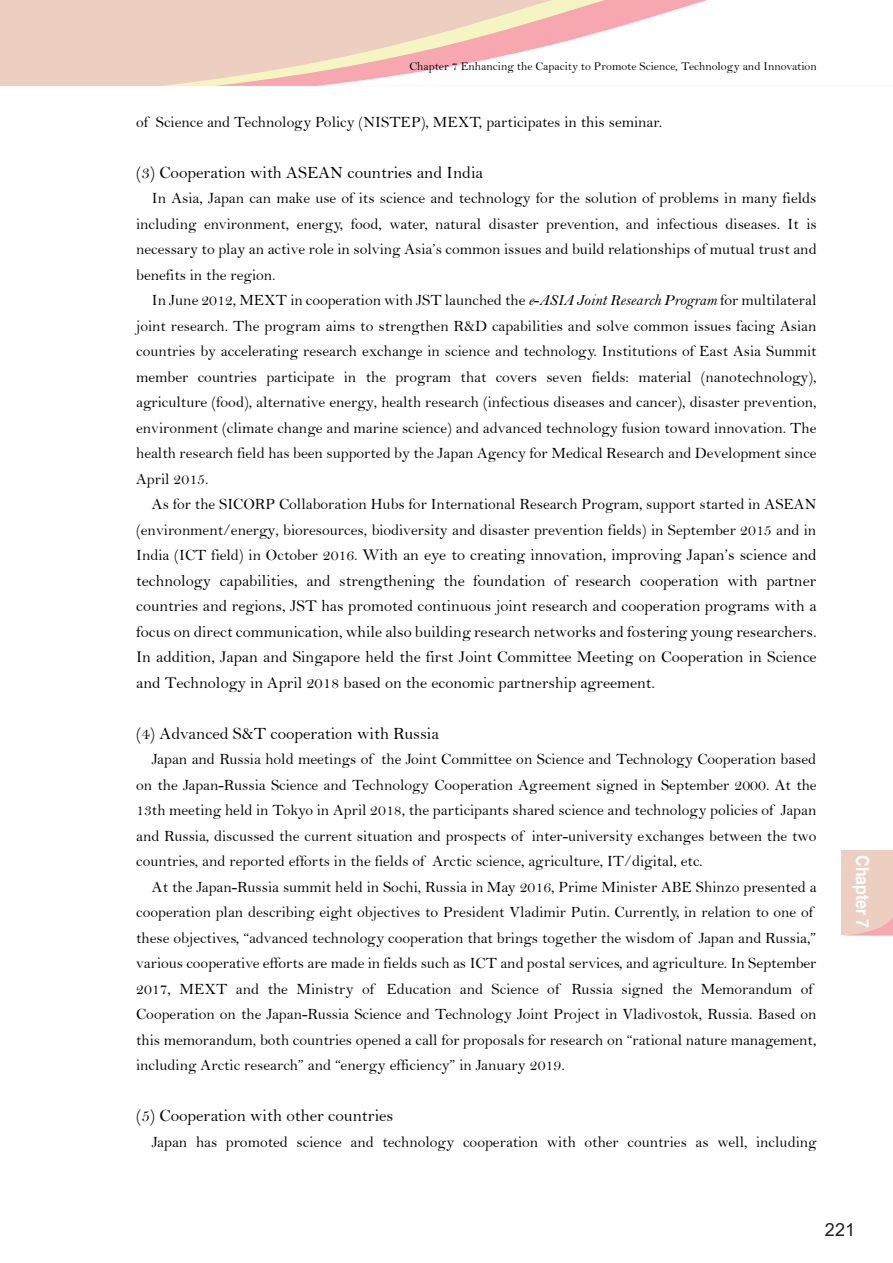
<style>
.page{position:relative;width:893px;height:1263px;background:#fff}
.page>*{position:absolute;margin:0;border:0;box-sizing:border-box;transform-origin:0 0}
.t1{font:700 18px "Helvetica";color:#fff;scale:.88 1}
.t2{font:18px "Arial";color:#231f20}
.t3{font:17.25px "Bell";color:#000}
.t4{font:16.5px/25.5px "Bell";color:#000;text-align:justify}
.t5{font:15.75px "Bell";color:#000}
.t6{font:12px "Bell";color:#000}
.s1{font-style:italic}
.s2{font-size:15.75px}
</style>
<div class="page">
<div style="left:0;top:0;width:893px;height:86px;background:#edcfc1"></div>
<svg style="left:214px;top:62px;width:103px;height:24px"></svg>
<svg style="left:317px;top:0;width:576px;height:86px;fill:#fff"></svg>
<div style="left:842px;top:850px;width:51px;height:85px;background:#edcfc1"></div>
<p class="t6" style="left:409px;top:59px;width:409px">Chapter 7 Enhancing the Capacity to Promote Science, Technology and Innovation</p>
<p class="t5" style="left:136px;top:112px;width:527px">of Science and Technology Policy (NISTEP), MEXT, participates in this seminar.</p>
<p class="t3" style="left:136px;top:162px;width:348px">(3) Cooperation with ASEAN countries and India</p>
<p class="t5" style="left:152px;top:189px;width:666px">In Asia, Japan can make use of its science and technology for the solution of problems in many fields</p>
<p class="t5" style="left:136px;top:214px;width:682px">including environment, energy, food, water, natural disaster prevention, and infectious diseases. It is</p>
<p class="t5" style="left:136px;top:240px;width:682px">necessary to play an active role in solving Asia’s common issues and build relationships of mutual trust and</p>
<p class="t5" style="left:136px;top:265px;width:141px">benefits in the region.</p>
<p class="t5" style="left:152px;top:291px;width:666px">In June 2012, MEXT in cooperation with JST launched the <span class="s1">e</span>-<span class="s1">ASIA Joint Research Program</span> for multilateral</p>
<p class="t5" style="left:136px;top:316px;width:682px">joint research. The program aims to strengthen R&amp;D capabilities and solve common issues facing Asian</p>
<p class="t5" style="left:136px;top:342px;width:682px">countries by accelerating research exchange in science and technology. Institutions of East Asia Summit</p>
<p class="t5" style="left:136px;top:367px;width:682px">member countries participate in the program that covers seven fields: material (nanotechnology),</p>
<p class="t5" style="left:136px;top:393px;width:682px">agriculture (food), alternative energy, health research (infectious diseases and cancer), disaster prevention,</p>
<p class="t5" style="left:136px;top:418px;width:682px">environment (climate change and marine science) and advanced technology fusion toward innovation. The</p>
<p class="t5" style="left:136px;top:444px;width:682px">health research field has been supported by the Japan Agency for Medical Research and Development since</p>
<p class="t5" style="left:136px;top:469px;width:74px">April 2015.</p>
<p class="t5" style="left:152px;top:495px;width:666px">As for the SICORP Collaboration Hubs for International Research Program, support started in ASEAN</p>
<p class="t5" style="left:136px;top:520px;width:682px">(environment/energy, bioresources, biodiversity and disaster prevention fields) in September 2015 and in</p>
<p class="t4" style="left:136px;top:542px;width:682px"><span class="s2">India (ICT field) in October 2016.</span> With an eye to creating innovation, improving Japan’s science and technology capabilities, and strengthening the foundation of research cooperation with partner countries and regions, JST has promoted continuous joint research and cooperation programs with a focus on direct communication, while also building research networks and fostering young researchers.<br>In addition, Japan and Singapore held the first Joint Committee Meeting on Cooperation in Science and Technology in April 2018 based on the economic partnership agreement.</p>
<p class="t3" style="left:136px;top:723px;width:304px">(4) Advanced S&amp;T cooperation with Russia</p>
<p class="t5" style="left:152px;top:750px;width:666px">Japan and Russia hold meetings of the Joint Committee on Science and Technology Cooperation based</p>
<p class="t5" style="left:136px;top:775px;width:682px">on the Japan-Russia Science and Technology Cooperation Agreement signed in September 2000. At the</p>
<p class="t5" style="left:136px;top:801px;width:682px">13th meeting held in Tokyo in April 2018, the participants shared science and technology policies of Japan</p>
<p class="t5" style="left:136px;top:826px;width:682px">and Russia, discussed the current situation and prospects of inter-university exchanges between the two</p>
<p class="t5" style="left:136px;top:852px;width:568px">countries, and reported efforts in the fields of Arctic science, agriculture, IT/digital, etc.</p>
<p class="t5" style="left:152px;top:877px;width:666px">At the Japan-Russia summit held in Sochi, Russia in May 2016, Prime Minister ABE Shinzo presented a</p>
<p class="t5" style="left:136px;top:903px;width:678px">cooperation plan describing eight objectives to President Vladimir Putin. Currently, in relation to one of</p>
<p class="t5" style="left:136px;top:928px;width:681px">these objectives, “advanced technology cooperation that brings together the wisdom of Japan and Russia,”</p>
<p class="t5" style="left:136px;top:954px;width:682px">various cooperative efforts are made in fields such as ICT and postal services, and agriculture. In September</p>
<p class="t5" style="left:136px;top:979px;width:678px">2017, MEXT and the Ministry of Education and Science of Russia signed the Memorandum of</p>
<p class="t5" style="left:136px;top:1005px;width:682px">Cooperation on the Japan-Russia Science and Technology Joint Project in Vladivostok, Russia. Based on</p>
<p class="t5" style="left:136px;top:1030px;width:682px">this memorandum, both countries opened a call for proposals for research on “rational nature management,</p>
<p class="t5" style="left:136px;top:1056px;width:430px">including Arctic research” and “energy efficiency” in January 2019.</p>
<p class="t3" style="left:136px;top:1105px;width:259px">(5) Cooperation with other countries</p>
<p class="t5" style="left:152px;top:1132px;width:666px">Japan has promoted science and technology cooperation with other countries as well, including</p>
<p class="t1" style="left:877px;top:855px;width:85px;rotate:90deg">Chapter 7</p>
<p class="t2" style="left:825px;top:1217px;width:32px">221</p>
</div>
